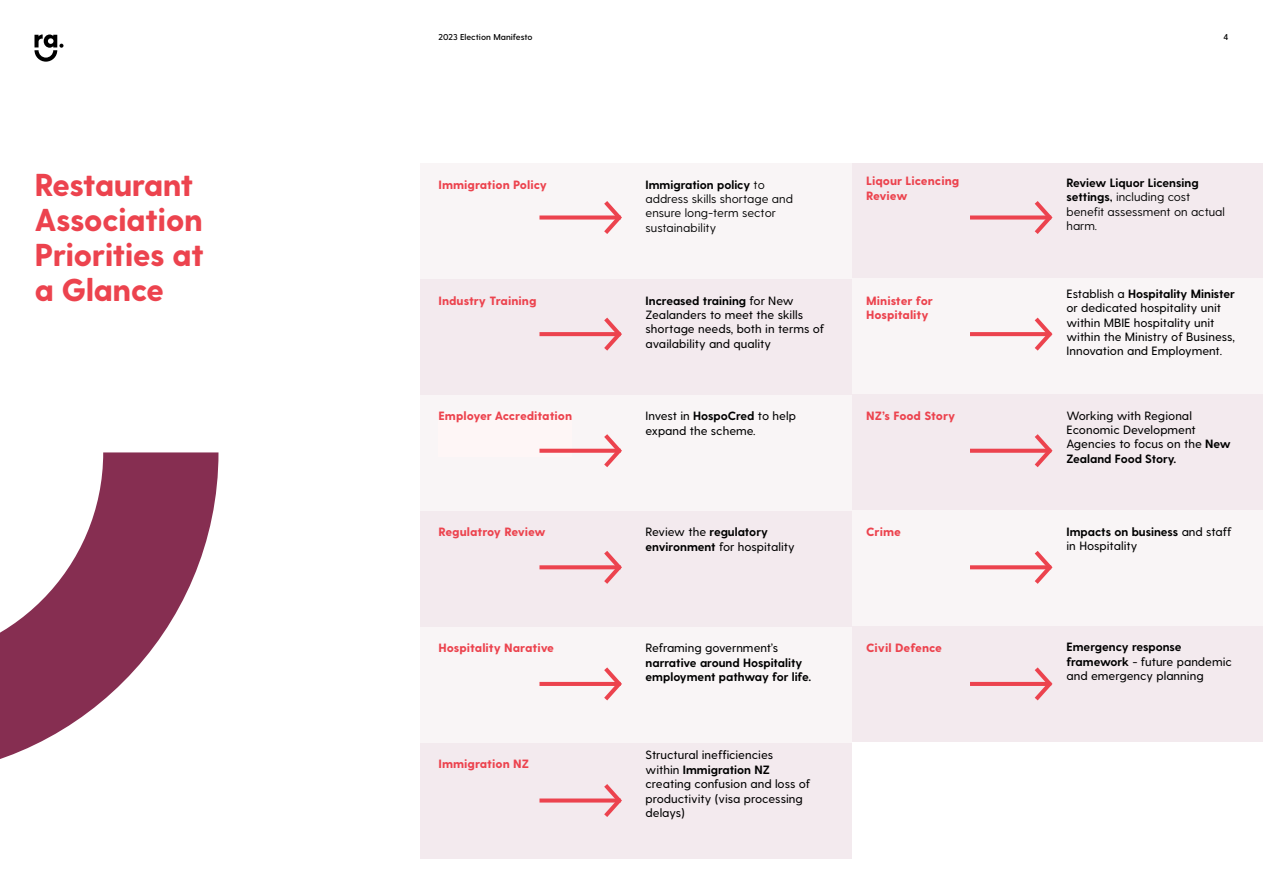
<style>
.page{position:relative;width:1263px;height:893px;background:#fff}
.page>*{position:absolute;margin:0;border:0;box-sizing:border-box;transform-origin:0 0}
.t1{font:800 31.65px/35px "Greycliff CF";letter-spacing:-.02em;color:#ec434e}
.t2{font:500 12px/14.4px "Greycliff CF";color:#000}
.t3{font:800 12px/14.4px "Greycliff CF";color:#ec434e}
.t4{font:12px/14.4px "Greycliff CF";color:#000}
.t5{font:700 12px/14.4px "Greycliff CF";color:#000}
.t6{font:600 8.55px "Greycliff CF";color:#000}
.s1{font-weight:700}
.s2{font-weight:500}
</style>
<div class="page">
<svg style="left:0;top:452px;width:218px;height:307px;fill:#862e51"></svg>
<div style="left:420px;top:163px;width:432px;height:116px;background:#f9f5f6"></div>
<div style="left:420px;top:395px;width:432px;height:116px;background:#f9f5f6"></div>
<div style="left:420px;top:627px;width:432px;height:116px;background:#f9f5f6"></div>
<div style="left:420px;top:279px;width:432px;height:116px;background:#f3eaee"></div>
<div style="left:420px;top:511px;width:432px;height:116px;background:#f3eaee"></div>
<div style="left:420px;top:743px;width:432px;height:115px;background:#f3eaee"></div>
<div style="left:438px;top:412px;width:134px;height:45px;background:#fef6f6"></div>
<div style="left:852px;top:163px;width:411px;height:115px;background:#f3eaee"></div>
<div style="left:852px;top:394px;width:411px;height:116px;background:#f3eaee"></div>
<div style="left:852px;top:626px;width:411px;height:116px;background:#f3eaee"></div>
<div style="left:852px;top:510px;width:411px;height:116px;background:#f9f5f6"></div>
<div style="left:852px;top:278px;width:411px;height:116px;background:#f9f5f6"></div>
<svg style="left:539px;top:798px;width:61px;height:4px"></svg>
<svg style="left:600px;top:784px;width:22px;height:33px"></svg>
<div style="left:539px;top:215px;width:82px;height:5px;background:#ec434e"></div>
<svg style="left:600px;top:201px;width:22px;height:33px"></svg>
<svg style="left:539px;top:332px;width:61px;height:4px"></svg>
<svg style="left:600px;top:317px;width:22px;height:34px"></svg>
<svg style="left:539px;top:449px;width:61px;height:4px"></svg>
<svg style="left:600px;top:434px;width:22px;height:33px"></svg>
<svg style="left:539px;top:565px;width:61px;height:4px"></svg>
<svg style="left:600px;top:551px;width:22px;height:33px"></svg>
<hr style="left:539px;top:682px;width:82px;height:4px;background:#ec434e">
<svg style="left:600px;top:667px;width:22px;height:34px"></svg>
<div style="left:970px;top:215px;width:81px;height:5px;background:#ec434e"></div>
<svg style="left:1030px;top:201px;width:23px;height:33px"></svg>
<svg style="left:970px;top:332px;width:60px;height:4px"></svg>
<svg style="left:1030px;top:317px;width:23px;height:34px"></svg>
<svg style="left:970px;top:449px;width:60px;height:4px"></svg>
<svg style="left:1030px;top:434px;width:23px;height:33px"></svg>
<svg style="left:970px;top:565px;width:60px;height:4px"></svg>
<svg style="left:1030px;top:551px;width:23px;height:33px"></svg>
<hr style="left:970px;top:682px;width:81px;height:4px;background:#ec434e">
<svg style="left:1030px;top:667px;width:23px;height:34px"></svg>
<svg style="left:35px;top:35px;width:29px;height:27px"></svg>
<p class="t6" style="left:438px;top:32px;width:96px">2023 Election Manifesto</p>
<p class="t6" style="left:1223px;top:32px;width:6px">4</p>
<p class="t1" style="left:34px;top:169px;width:171px">Restaurant<br>Association<br>Priorities at a Glance</p>
<p class="t3" style="left:438px;top:178px;width:110px">Immigration Policy</p>
<p class="t3" style="left:438px;top:294px;width:100px">Industry Training</p>
<p class="t4" style="left:645px;top:177px;width:149px"><span class="s1">Immigration policy</span> to address skills shortage and ensure long-term sector sustainability</p>
<p class="t2" style="left:645px;top:293px;width:180px"><span class="s1">Increased training</span> for New<br>Zealanders to meet the skills shortage needs, both in terms of availability and quality</p>
<p class="t3" style="left:866px;top:174px;width:95px">Liqour Licencing<br>Review</p>
<p class="t3" style="left:866px;top:294px;width:68px">Minister for<br>Hospitality</p>
<p class="t4" style="left:1066px;top:176px;width:160px"><span class="s1">Review Liquor Licensing settings,</span> including cost benefit assessment on actual harm.</p>
<p class="t2" style="left:1066px;top:287px;width:170px">Establish a <span class="s1">Hospitality Minister </span>or dedicated hospitality unit within MBIE hospitality unit within the Ministry of Business,<br>Innovation and Employment.</p>
<p class="t3" style="left:438px;top:410px;width:135px">Employer Accreditation</p>
<p class="t2" style="left:645px;top:409px;width:152px">Invest in <span class="s1">HospoCred</span> to help expand the scheme.</p>
<p class="t3" style="left:866px;top:410px;width:91px">NZ’s Food Story</p>
<p class="t2" style="left:1066px;top:409px;width:166px">Working with Regional<br>Economic Development<br>Agencies to focus on the <span class="s1">New<br>Zealand Food Story.</span></p>
<p class="t3" style="left:438px;top:526px;width:109px">Regulatroy Review</p>
<p class="t2" style="left:645px;top:525px;width:151px">Review the <span class="s1">regulatory environment</span> for hospitality</p>
<p class="t3" style="left:866px;top:526px;width:36px">Crime</p>
<p class="t2" style="left:1066px;top:524px;width:167px"><span class="s1">Impacts on business</span> and staff in Hospitality</p>
<p class="t3" style="left:438px;top:641px;width:117px">Hospitality Narative</p>
<p class="t5" style="left:645px;top:641px;width:167px"><span class="s2">Reframing government’s </span>narrative around Hospitality employment pathway for life.</p>
<p class="t3" style="left:866px;top:641px;width:77px">Civil Defence</p>
<p class="t2" style="left:1066px;top:640px;width:167px"><span class="s1">Emergency response framework</span> - future pandemic and emergency planning</p>
<p class="t3" style="left:438px;top:757px;width:92px">Immigration NZ</p>
<p class="t2" style="left:645px;top:748px;width:166px">Structural inefficiencies<br>within <span class="s1">Immigration NZ </span>creating confusion and loss of productivity (visa processing delays)</p>
</div>
